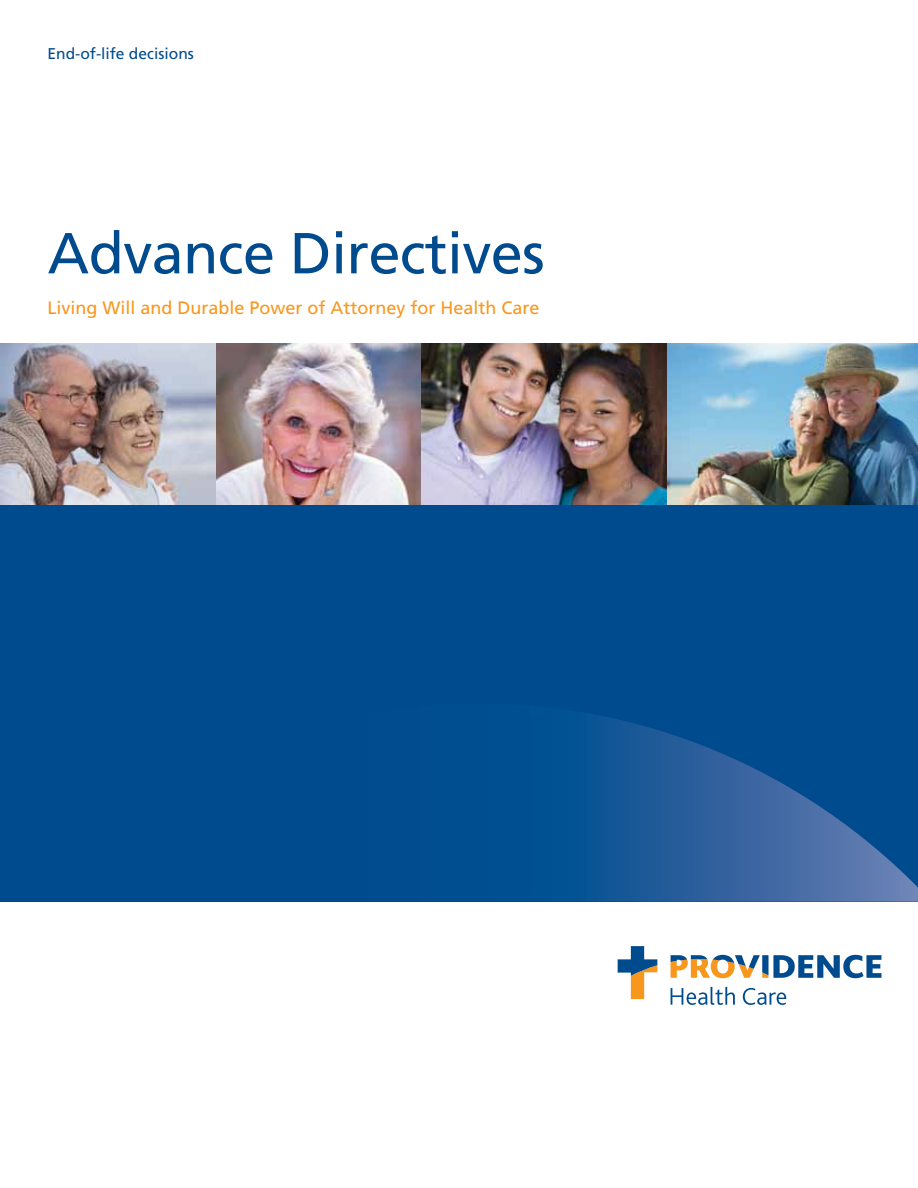
<style>
.page{position:relative;width:918px;height:1188px;background:#fff}
.page>*{position:absolute;margin:0;border:0;box-sizing:border-box;transform-origin:0 0}
.t1{font:57.75px "Frutiger LT Std";letter-spacing:-.01em;color:#004b8d}
.t2{font:18px "Frutiger LT Std";color:#f8971d}
.t3{font:15.6px "Frutiger LT Std";color:#004b8d}
</style>
<div class="page">
<img style="left:0;top:343px;width:217px;height:162px">
<img style="left:666px;top:343px;width:252px;height:162px">
<img style="left:421px;top:343px;width:245px;height:162px">
<img style="left:217px;top:343px;width:204px;height:162px">
<svg style="left:618px;top:946px;width:263px;height:59px"></svg>
<div style="left:0;top:505px;width:918px;height:397px;background:#004b8d"></div>
<svg style="left:594px;top:715px;width:324px;height:187px"></svg>
<p class="t3" style="left:48px;top:45px;width:148px">End-of-life decisions</p>
<h1 class="t1" style="left:48px;top:219px;width:499px">Advance Directives</h1>
<p class="t2" style="left:48px;top:298px;width:494px">Living Will and Durable Power of Attorney for Health Care</p>
</div>
